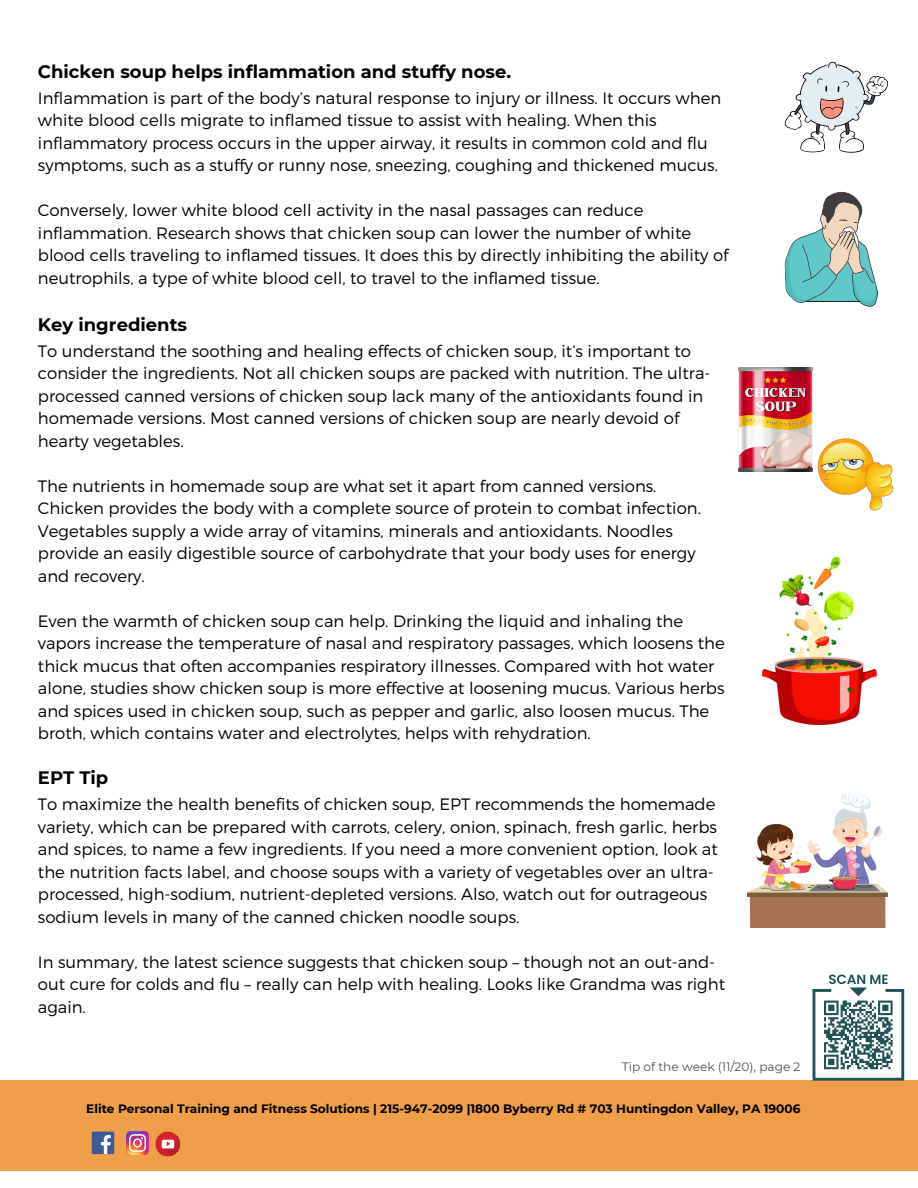
<style>
.page{position:relative;width:918px;height:1188px;background:#fff}
.page>*{position:absolute;margin:0;border:0;box-sizing:border-box;transform-origin:0 0}
.t1{font:700 18px "Montserrat";color:#000}
.t2{font:300 16.5px/22.5px "Montserrat";color:#000}
.t3{font:700 12.15px "Montserrat";color:#000}
.t4{font:12.15px "Montserrat";color:#4f524e}
</style>
<div class="page">
<div style="left:0;top:1081px;width:918px;height:90px;background:#ef9e4a"></div>
<svg style="left:813px;top:975px;width:91px;height:106px"></svg>
<div style="left:92px;top:1132px;width:22px;height:22px;background:#3d5a98"></div>
<svg style="left:101px;top:1135px;width:10px;height:19px"></svg>
<img style="left:126px;top:1132px;width:23px;height:22px">
<div style="left:155px;top:1132px;width:25px;height:24px;background:#d42428;border-radius:50%"></div>
<svg style="left:159px;top:1135px;width:22px;height:22px"></svg>
<svg style="left:785px;top:62px;width:103px;height:91px"></svg>
<svg style="left:785px;top:192px;width:93px;height:115px"></svg>
<img style="left:739px;top:368px;width:74px;height:103px">
<svg style="left:818px;top:438px;width:75px;height:72px"></svg>
<img style="left:763px;top:556px;width:115px;height:169px">
<img style="left:748px;top:794px;width:139px;height:133px">
<p class="t1" style="left:38px;top:61px;width:475px">Chicken soup helps inflammation and stuffy nose.</p>
<p class="t2" style="left:38px;top:86px;width:685px">Inflammation is part of the body’s natural response to injury or illness. It occurs when white blood cells migrate to inflamed tissue to assist with healing. When this inflammatory process occurs in the upper airway, it results in common cold and flu symptoms, such as a stuffy or runny nose, sneezing, coughing and thickened mucus.</p>
<p class="t2" style="left:38px;top:198px;width:692px">Conversely, lower white blood cell activity in the nasal passages can reduce inflammation. Research shows that chicken soup can lower the number of white blood cells traveling to inflamed tissues. It does this by directly inhibiting the ability of neutrophils, a type of white blood cell, to travel to the inflamed tissue.</p>
<p class="t1" style="left:38px;top:314px;width:151px">Key ingredients</p>
<p class="t2" style="left:38px;top:339px;width:674px">To understand the soothing and healing effects of chicken soup, it’s important to consider the ingredients. Not all chicken soups are packed with nutrition. The ultra&shy;processed canned versions of chicken soup lack many of the antioxidants found in homemade versions. Most canned versions of chicken soup are nearly devoid of hearty vegetables.</p>
<p class="t2" style="left:38px;top:474px;width:620px">The nutrients in homemade soup are what set it apart from canned versions.</p>
<p class="t2" style="left:38px;top:497px;width:665px">Chicken provides the body with a complete source of protein to combat infection.<br>Vegetables supply a wide array of vitamins, minerals and antioxidants. Noodles provide an easily digestible source of carbohydrate that your body uses for energy and recovery.</p>
<p class="t2" style="left:38px;top:609px;width:688px">Even the warmth of chicken soup can help. Drinking the liquid and inhaling the vapors increase the temperature of nasal and respiratory passages, which loosens the thick mucus that often accompanies respiratory illnesses. Compared with hot water alone, studies show chicken soup is more effective at loosening mucus. Various herbs and spices used in chicken soup, such as pepper and garlic, also loosen mucus. The broth, which contains water and electrolytes, helps with rehydration.</p>
<p class="t1" style="left:38px;top:767px;width:72px">EPT Tip</p>
<p class="t2" style="left:38px;top:792px;width:681px">To maximize the health benefits of chicken soup, EPT recommends the homemade variety, which can be prepared with carrots, celery, onion, spinach, fresh garlic, herbs and spices, to name a few ingredients. If you need a more convenient option, look at the nutrition facts label, and choose soups with a variety of vegetables over an ultra&shy;processed, high-sodium, nutrient-depleted versions. Also, watch out for outrageous sodium levels in many of the canned chicken noodle soups.</p>
<p class="t2" style="left:38px;top:950px;width:689px">In summary, the latest science suggests that chicken soup – though not an out-and&shy;out cure for colds and flu – really can help with healing. Looks like Grandma was right again.</p>
<p class="t4" style="left:622px;top:1059px;width:180px">Tip of the week (11/20), page 2</p>
<p class="t3" style="left:86px;top:1102px;width:716px">Elite Personal Training and Fitness Solutions | 215-947-2099 |1800 Byberry Rd # 703 Huntingdon Valley, PA 19006</p>
</div>
